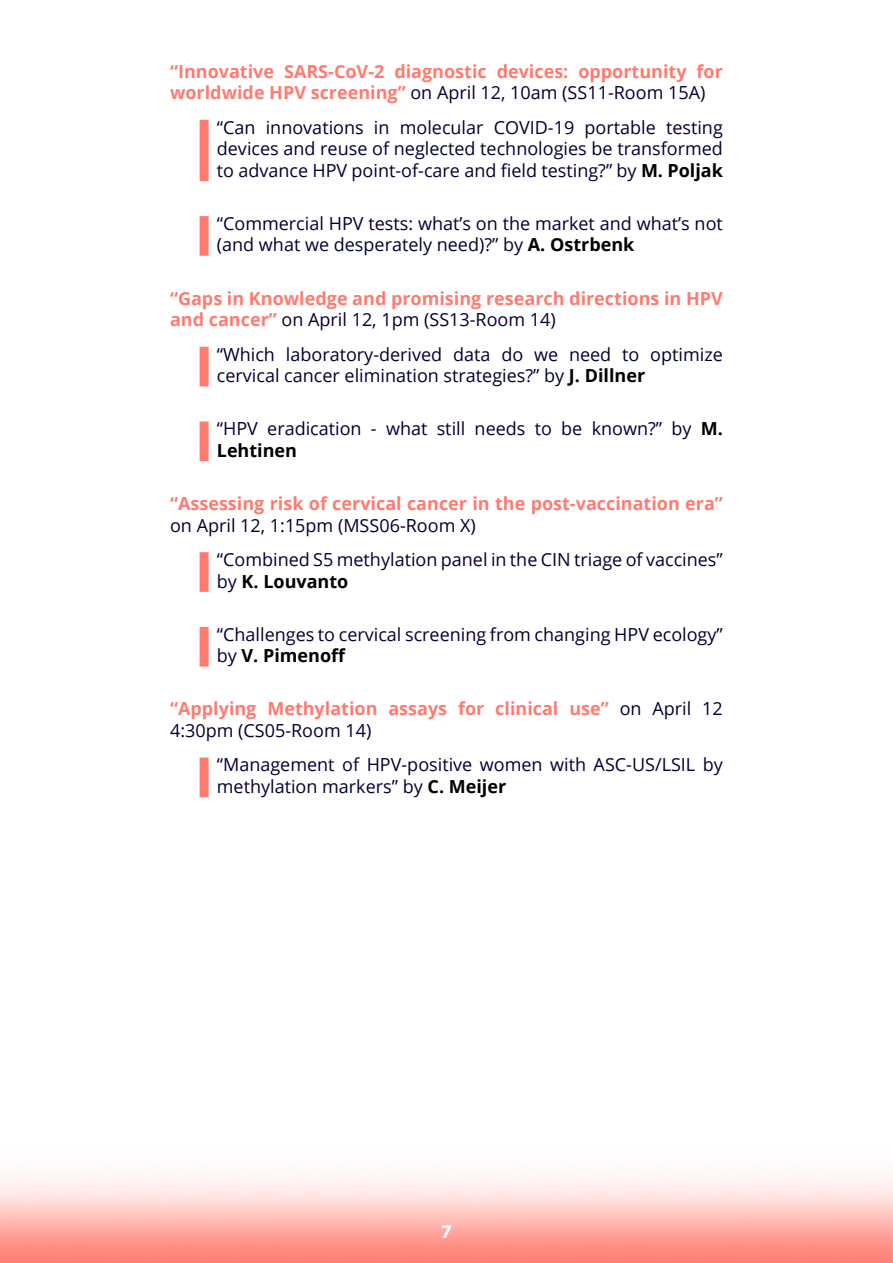
<style>
.page{position:relative;width:893px;height:1263px;background:#fff}
.page>*{position:absolute;margin:0;border:0;box-sizing:border-box;transform-origin:0 0}
.t1{font:700 19.5px "Myriad Pro";color:#fff}
.t2{font:18px/21.6px "Open Sans";color:#003}
.t3{font:700 18px/21.6px "Open Sans";color:#ff7b70}
.t4{font:700 18px "Open Sans";color:#000}
.s1{font-weight:400;color:#003}
.s2{font-weight:700;color:#000}
</style>
<div class="page">
<div style="left:200px;top:120px;width:9px;height:61px;background:#ff7b70"></div>
<div style="left:200px;top:216px;width:9px;height:40px;background:#ff7b70"></div>
<div style="left:200px;top:347px;width:9px;height:39px;background:#ff7b70"></div>
<div style="left:200px;top:421px;width:9px;height:40px;background:#ff7b70"></div>
<div style="left:200px;top:552px;width:9px;height:40px;background:#ff7b70"></div>
<div style="left:200px;top:627px;width:9px;height:40px;background:#ff7b70"></div>
<div style="left:200px;top:757px;width:9px;height:40px;background:#ff7b70"></div>
<p class="t3" style="left:170px;top:60px;width:554px">“Innovative SARS-CoV-2 diagnostic devices: opportunity for worldwide HPV screening” <span class="s1">on April 12, 10am (SS11-Room 15A)</span></p>
<p class="t2" style="left:217px;top:116px;width:507px;text-align:justify">“Can innovations in molecular COVID-19 portable testing devices and reuse of neglected technologies be transformed to advance HPV point-of-care and field testing?” by <span class="s2">M. Poljak</span></p>
<p class="t2" style="left:217px;top:212px;width:507px">“Commercial HPV tests: what’s on the market and what’s not (and what we desperately need)?” by <span class="s2">A. Ostrbenk</span></p>
<p class="t3" style="left:170px;top:287px;width:554px">“Gaps in Knowledge and promising research directions in HPV and cancer” <span class="s1">on April 12, 1pm (SS13-Room 14)</span></p>
<p class="t2" style="left:217px;top:343px;width:507px">“Which laboratory-derived data do we need to optimize cervical cancer elimination strategies?” by <span class="s2">J. Dillner</span></p>
<p class="t2" style="left:217px;top:417px;width:507px">“HPV eradication - what still needs to be known?” by <span class="s2">M.<br>Lehtinen</span></p>
<p class="t3" style="left:170px;top:492px;width:554px">“Assessing risk of cervical cancer in the post-vaccination era”</p>
<p class="t2" style="left:217px;top:507px;width:507px;line-height:34.3px;text-indent:-47px">on April 12, 1:15pm (MSS06-Room X)<br>“Combined S5 methylation panel in the CIN triage of vaccines”</p>
<p class="t4" style="left:217px;top:568px;width:133px"><span class="s1">by</span> K. Louvanto</p>
<p class="t2" style="left:217px;top:623px;width:507px">“Challenges to cervical screening from changing HPV ecology” by <span class="s2">V. Pimenoff</span></p>
<p class="t3" style="left:170px;top:698px;width:554px">“Applying Methylation assays for clinical use” <span class="s1">on April 12<br>4:30pm (CS05-Room 14)</span></p>
<p class="t2" style="left:217px;top:754px;width:507px">“Management of HPV-positive women with ASC-US/LSIL by methylation markers” by <span class="s2">C. Meijer</span></p>
<p class="t1" style="left:441px;top:1219px;width:12px">7</p>
</div>
